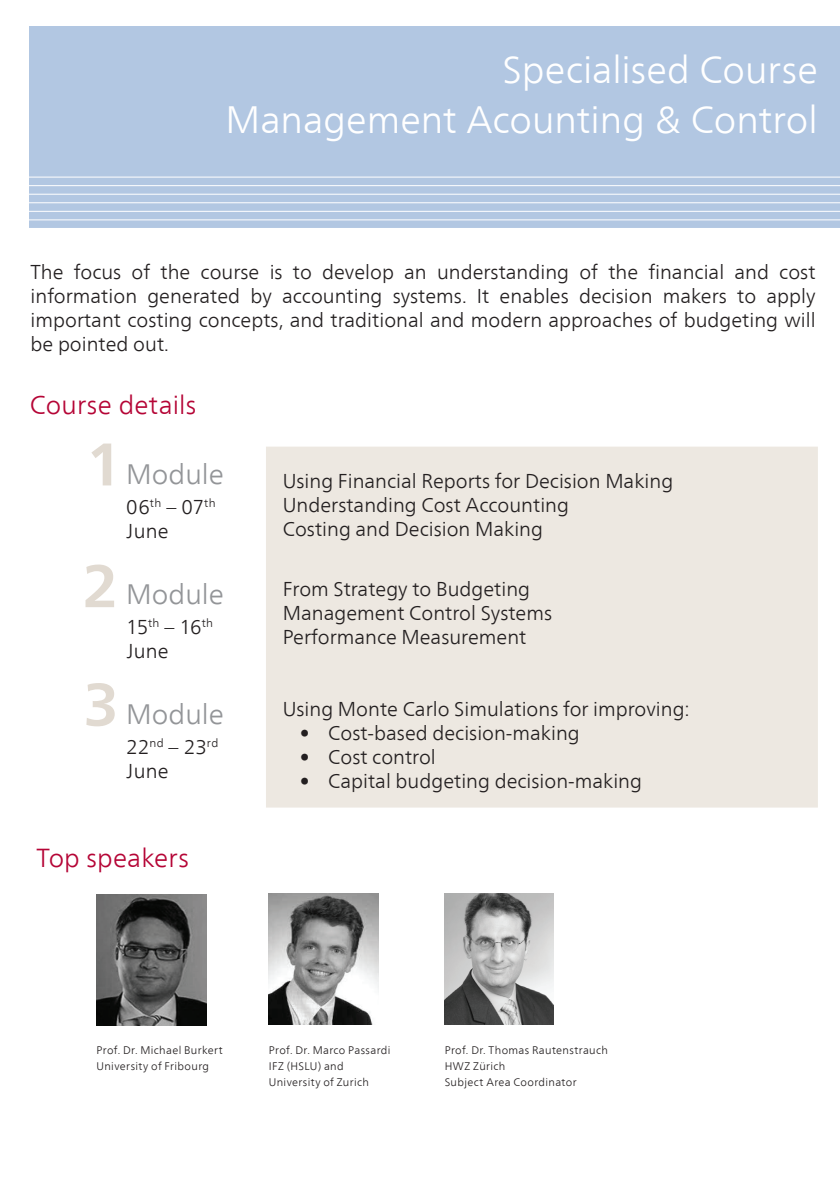
<style>
.page{position:relative;width:840px;height:1191px;background:#fff}
.page>*{position:absolute;margin:0;border:0;box-sizing:border-box;transform-origin:0 0}
.t1{font:700 60px/120px "Frutiger Neue LT Com";color:#e1dad1;text-align:justify}
.t2{font:300 38px/50px "Frutiger Neue LT Com";color:#fff;text-align:right}
.t3{font:300 28px "Frutiger Neue LT Com";color:#939598}
.t4{font:300 26px "Frutiger Neue LT Com";letter-spacing:.005em;color:#b50536}
.t5{font:300 20px/24px "Frutiger Neue LT Com";color:#231f20}
.t6{font:300 11px/16px "Frutiger Neue LT Com";letter-spacing:.03em;color:#231f20}
</style>
<div class="page">
<div style="left:266px;top:446px;width:551px;height:361px;background:#ede8e1;border:2px solid #ede8e1"></div>
<div style="left:30px;top:26px;width:809px;height:202px;background:#b2c7e2"></div>
<hr style="left:9px;top:219px;width:830px;height:1px;background:#fff">
<hr style="left:9px;top:211px;width:830px;height:1px;background:#fff">
<hr style="left:9px;top:202px;width:830px;height:1px;background:#fff">
<hr style="left:9px;top:194px;width:830px;height:1px;background:#fff">
<hr style="left:9px;top:185px;width:830px;height:1px;background:#fff">
<hr style="left:9px;top:177px;width:830px;height:1px;background:#fff">
<img style="left:96px;top:894px;width:110px;height:131px">
<img style="left:444px;top:893px;width:108px;height:132px">
<img style="left:269px;top:893px;width:109px;height:131px">
<h2 class="t2" style="left:225px;top:44px;width:593px">Specialised Course<br>Management Acounting &amp; Control</h2>
<p class="t5" style="left:31px;top:260px;width:786px;text-align:justify">The focus of the course is to develop an understanding of the financial and cost information generated by accounting systems. It enables decision makers to apply important costing concepts, and traditional and modern approaches of budgeting will be pointed out.</p>
<h3 class="t4" style="left:30px;top:389px;width:168px">Course details</h3>
<h1 class="t1" style="left:82px;top:404px;width:41px">1<br>2<br>3</h1>
<h3 class="t3" style="left:126px;top:457px;width:99px">Module</h3>
<p class="t5" style="left:126px;top:494px;width:91px">06<sup>th</sup> – 07<sup>th<br></sup>June</p>
<h3 class="t3" style="left:126px;top:577px;width:99px">Module</h3>
<p class="t5" style="left:126px;top:614px;width:88px">15<sup>th</sup> – 16<sup>th<br></sup>June</p>
<h3 class="t3" style="left:126px;top:697px;width:99px">Module</h3>
<p class="t5" style="left:126px;top:734px;width:94px">22<sup>nd</sup> – 23<sup>rd<br></sup>June</p>
<h3 class="t4" style="left:36px;top:842px;width:154px">Top speakers</h3>
<p class="t5" style="left:283px;top:469px;width:392px">Using Financial Reports for Decision Making<br>Understanding Cost Accounting<br>Costing and Decision Making</p>
<p class="t5" style="left:283px;top:577px;width:271px">From Strategy to Budgeting<br>Management Control Systems<br>Performance Measurement</p>
<p class="t5" style="left:283px;top:697px;width:408px">Using Monte Carlo Simulations for improving:</p>
<p class="t5" style="left:300px;top:721px;width:281px">• Cost-based decision-making</p>
<p class="t5" style="left:300px;top:745px;width:137px">• Cost control</p>
<p class="t5" style="left:300px;top:769px;width:343px">• Capital budgeting decision-making</p>
<p class="t6" style="left:96px;top:1042px;width:128px">Prof. Dr. Michael Burkert<br>University of Fribourg</p>
<p class="t6" style="left:444px;top:1042px;width:165px">Prof. Dr. Thomas Rautenstrauch<br>HWZ Zürich<br>Subject Area Coordinator</p>
<p class="t6" style="left:269px;top:1042px;width:123px">Prof. Dr. Marco Passardi<br>IFZ (HSLU) and<br>University of Zurich</p>
</div>
